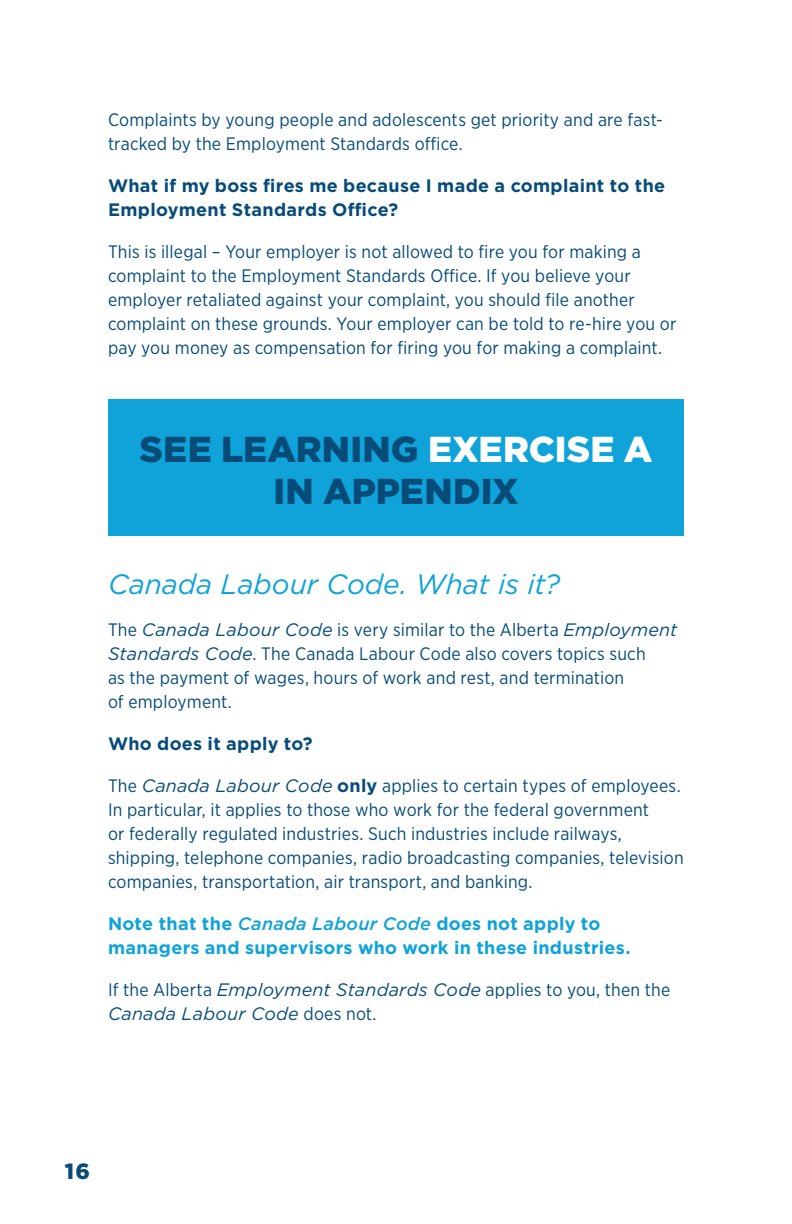
<style>
.page{position:relative;width:792px;height:1224px;background:#fff}
.page>*{position:absolute;margin:0;border:0;box-sizing:border-box;transform-origin:0 0}
.t1{font:900 36px "Gotham";letter-spacing:.005em;color:#074c79}
.BODY_main_9pt{font:italic 28px "Gotham";letter-spacing:-.005em;color:#0fa3da}
.t2{font:900 22px "Gotham";color:#074c79}
.BODY_main_9pt-2{font:18px/24px "Gotham Narrow";letter-spacing:.01em;color:#074c79}
.BODY_main_9pt-3{font:700 18px/24px "Gotham";letter-spacing:.015em;color:#074c79}
.BODY_main_9pt-4{font:700 18px/24px "Gotham";letter-spacing:.015em;color:#0fa3da}
.s1{color:#fff}
.s2{font-family:"Gotham";font-style:italic}
.s3{font-family:"Gotham";font-weight:700}
.s4{font-weight:500;font-style:italic}
</style>
<div class="page">
<div style="left:108px;top:399px;width:576px;height:137px;background:#0fa3da"></div>
<p class="BODY_main_9pt-2" style="left:108px;top:107px;width:556px">Complaints by young people and adolescents get priority and are fast&shy;tracked by the Employment Standards office.</p>
<p class="BODY_main_9pt-3" style="left:108px;top:174px;width:559px">What if my boss fires me because I made a complaint to the<br>Employment Standards Office?</p>
<p class="BODY_main_9pt-2" style="left:108px;top:239px;width:570px">This is illegal – Your employer is not allowed to fire you for making a complaint to the Employment Standards Office. If you believe your employer retaliated against your complaint, you should file another complaint on these grounds. Your employer can be told to re-hire you or pay you money as compensation for firing you for making a complaint.</p>
<p class="t1" style="left:139px;top:424px;width:515px">SEE LEARNING <span class="s1">EXERCISE A</span></p>
<p class="t1" style="left:273px;top:466px;width:247px">IN APPENDIX</p>
<p class="BODY_main_9pt" style="left:108px;top:569px;width:454px">Canada Labour Code. What is it?</p>
<p class="BODY_main_9pt-2" style="left:108px;top:617px;width:571px">The <span class="s2">Canada Labour Code</span> is very similar to the Alberta <span class="s2">Employment Standards Code</span>. The Canada Labour Code also covers topics such<br>as the payment of wages, hours of work and rest, and termination<br>of employment.</p>
<p class="BODY_main_9pt-3" style="left:108px;top:732px;width:206px">Who does it apply to?</p>
<p class="BODY_main_9pt-2" style="left:108px;top:773px;width:577px">The <span class="s2">Canada Labour Code</span> <span class="s3">only</span> applies to certain types of employees.<br>In particular, it applies to those who work for the federal government<br>or federally regulated industries. Such industries include railways, shipping, telephone companies, radio broadcasting companies, television companies, transportation, air transport, and banking.</p>
<p class="BODY_main_9pt-4" style="left:108px;top:912px;width:524px">Note that the <span class="s4">Canada Labour Code</span> does not apply to managers and supervisors who work in these industries.</p>
<p class="BODY_main_9pt-2" style="left:108px;top:977px;width:564px">If the Alberta <span class="s2">Employment Standards Code</span> applies to you, then the<br><span class="s2">Canada Labour Code</span> does not.</p>
<p class="t2" style="left:65px;top:1156px;width:27px">16</p>
</div>
